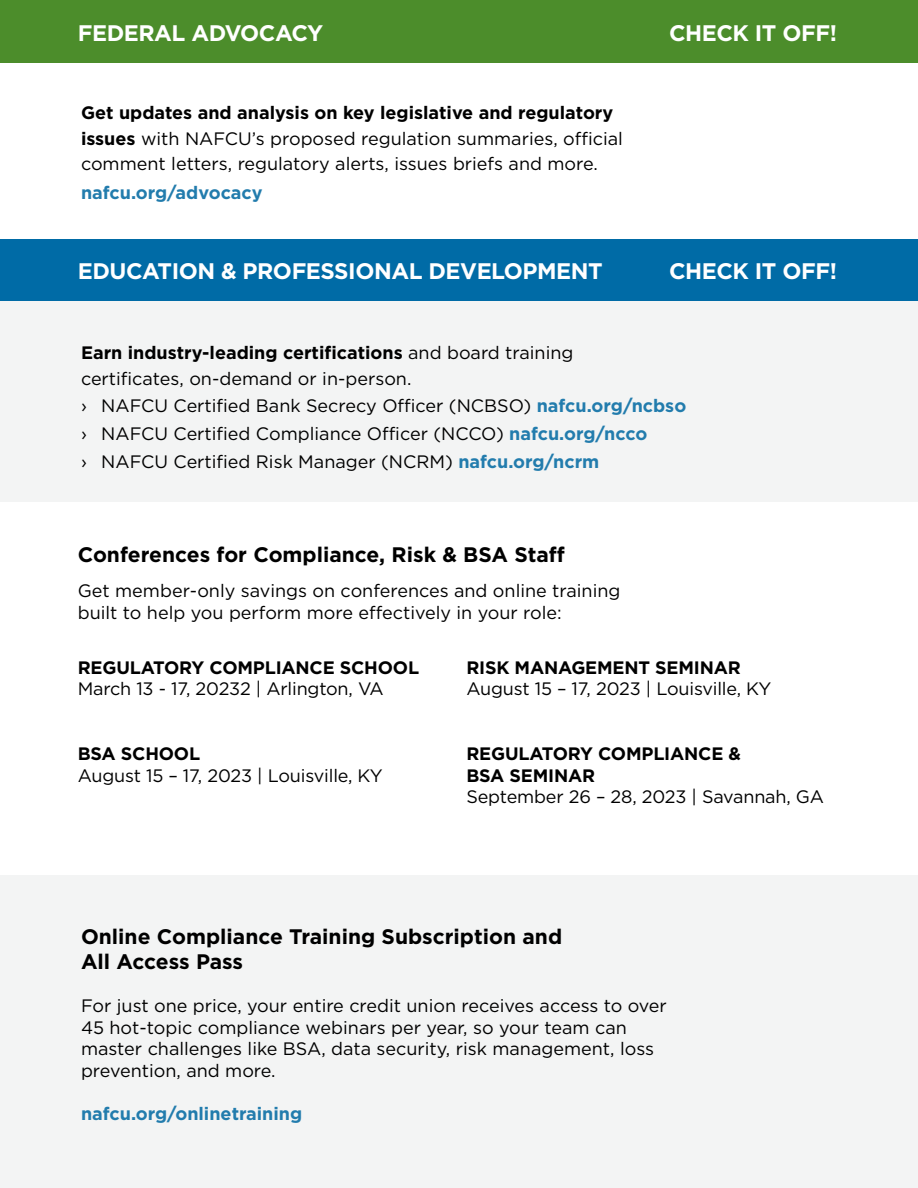
<style>
.page{position:relative;width:918px;height:1188px;background:#fff}
.page>*{position:absolute;margin:0;border:0;box-sizing:border-box;transform-origin:0 0}
.t1{font:700 22.5px "Gotham HTF";letter-spacing:-.02em;color:#fff}
.t2{font:700 21px/25.2px "Gotham HTF";color:#000}
.t3{font:18px/21.6px "Gotham HTF";color:#000}
.t4{font:700 18px/21.6px "Gotham HTF";letter-spacing:-.01em;color:#000}
.t5{font:700 18px "Gotham HTF";color:#227cad}
.s1{font-weight:700}
.s2{font-weight:700;color:#227cad}
</style>
<div class="page">
<div style="left:0;top:274px;width:918px;height:64px;background:#f3f4f4"></div>
<div style="left:0;top:875px;width:918px;height:313px;background:#f3f4f4"></div>
<div style="left:0;top:0;width:918px;height:64px;background:#4c8d2b"></div>
<div style="left:0;top:238px;width:918px;height:63px;background:#006ba6"></div>
<div style="left:0;top:64px;width:918px;height:175px;background:#fff"></div>
<div style="left:0;top:310px;width:918px;height:192px;background:#f3f4f4"></div>
<p class="t1" style="left:78px;top:20px;width:247px">FEDERAL ADVOCACY</p>
<p class="t1" style="left:669px;top:20px;width:169px">CHECK IT OFF!</p>
<p class="t3" style="left:81px;top:100px;width:543px;line-height:25.5px"><span class="s1">Get updates and analysis on key legislative and regulatory issues</span> with NAFCU’s proposed regulation summaries, official comment letters, regulatory alerts, issues briefs and more.</p>
<p class="t5" style="left:81px;top:182px;width:183px">nafcu.org/advocacy</p>
<p class="t1" style="left:78px;top:258px;width:526px">EDUCATION &amp; PROFESSIONAL DEVELOPMENT</p>
<p class="t1" style="left:669px;top:258px;width:169px">CHECK IT OFF!</p>
<p class="t3" style="left:81px;top:340px;width:494px;line-height:25.5px"><span class="s1">Earn industry-leading certifications</span> and board training certificates, on-demand or in-person.</p>
<p class="t3" style="left:81px;top:392px;width:607px;line-height:27.8px">› NAFCU Certified Bank Secrecy Officer (NCBSO) <span class="s2">nafcu.org/ncbso </span>› NAFCU Certified Compliance Officer (NCCO) <span class="s2">nafcu.org/ncco<br></span>› NAFCU Certified Risk Manager (NCRM) <span class="s2">nafcu.org/ncrm</span></p>
<p class="t2" style="left:78px;top:542px;width:489px">Conferences for Compliance, Risk &amp; BSA Staff</p>
<p class="t3" style="left:78px;top:580px;width:544px">Get member-only savings on conferences and online training built to help you perform more effectively in your role:</p>
<p class="t4" style="left:78px;top:656px;width:343px">REGULATORY COMPLIANCE SCHOOL</p>
<p class="t3" style="left:78px;top:678px;width:307px">March 13 - 17, 20232 | Arlington, VA</p>
<p class="t4" style="left:78px;top:743px;width:124px">BSA SCHOOL</p>
<p class="t3" style="left:78px;top:764px;width:306px">August 15 – 17, 2023 | Louisville, KY</p>
<p class="t4" style="left:466px;top:656px;width:276px">RISK MANAGEMENT SEMINAR</p>
<p class="t3" style="left:466px;top:678px;width:306px">August 15 – 17, 2023 | Louisville, KY</p>
<p class="t4" style="left:466px;top:743px;width:276px">REGULATORY COMPLIANCE &amp;<br>BSA SEMINAR</p>
<p class="t3" style="left:466px;top:786px;width:359px">September 26 – 28, 2023 | Savannah, GA</p>
<p class="t2" style="left:81px;top:923px;width:483px">Online Compliance Training Subscription and<br>All Access Pass</p>
<p class="t3" style="left:81px;top:995px;width:587px">For just one price, your entire credit union receives access to over 45 hot-topic compliance webinars per year, so your team can master challenges like BSA, data security, risk management, loss prevention, and more.</p>
<p class="t5" style="left:81px;top:1103px;width:223px">nafcu.org/onlinetraining</p>
</div>
